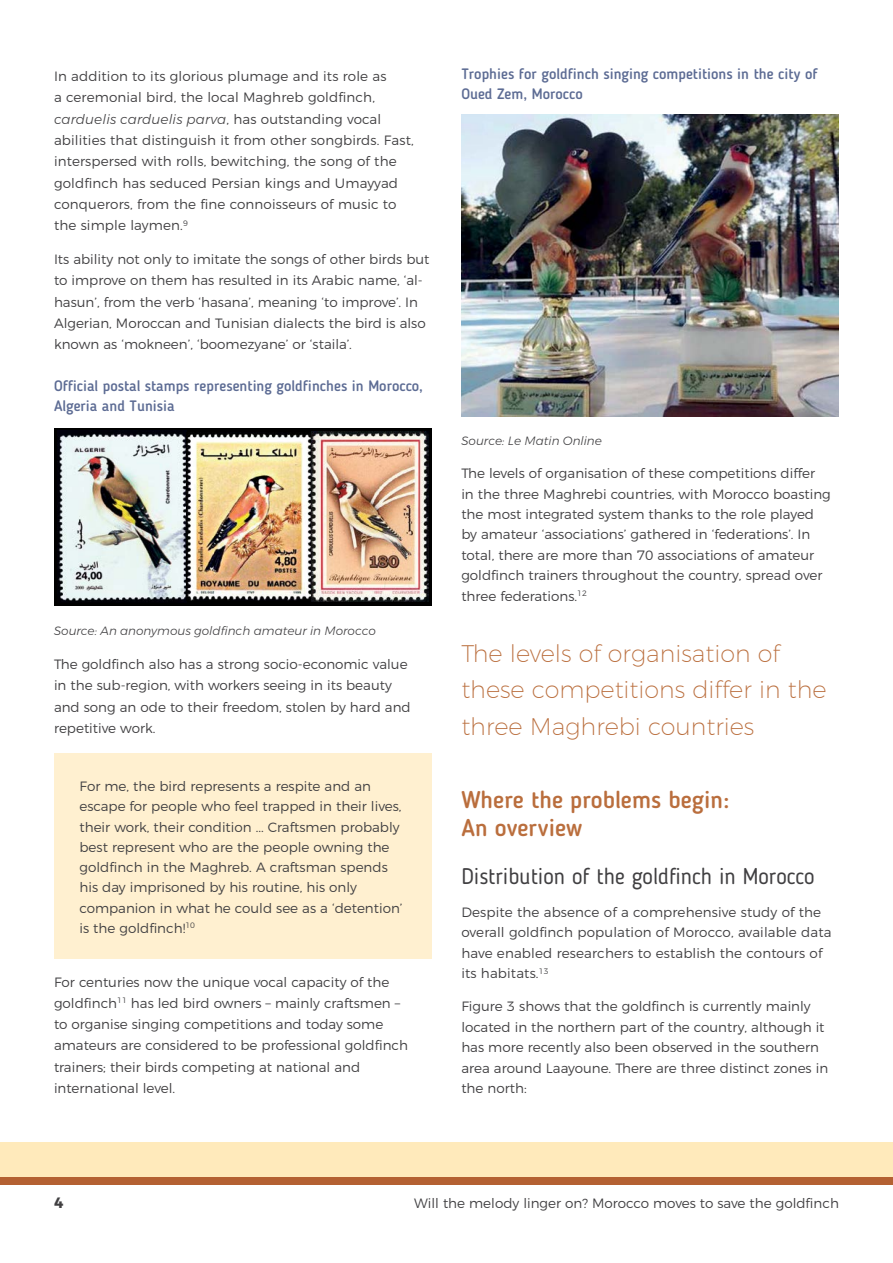
<style>
.page{position:relative;width:893px;height:1263px;background:#fff}
.page>*{position:absolute;margin:0;border:0;box-sizing:border-box;transform-origin:0 0}
.t1{font:200 24px/36.2px "Montserrat";color:#ba6e3d}
.t2{font:500 24px/27.2px "Blogger Sans";color:#ba6e3d}
.t3{font:22.5px "Blogger Sans";color:#414042}
.t4{font:500 15px/20.5px "Blogger Sans";color:#5d6c94}
.t5{font:700 15px "Montserrat";color:#414042}
.t6{font:300 13.5px/21.3px "Montserrat";color:#414042}
.t7{font:italic 300 12px "Montserrat";color:#414042}
.s1{font-style:italic}
</style>
<div class="page">
<div style="left:0;top:1176px;width:893px;height:9px;background:#b46132"></div>
<div style="left:0;top:1142px;width:893px;height:34px;background:#ffeabb"></div>
<div style="left:54px;top:428px;width:378px;height:177px;background:#000"></div>
<img style="left:57px;top:431px;width:130px;height:171px">
<img style="left:187px;top:431px;width:242px;height:170px">
<div style="left:54px;top:753px;width:378px;height:205px;background:#fff0d0"></div>
<img style="left:461px;top:115px;width:378px;height:301px">
<p class="t6" style="left:54px;top:65px;width:361px">In addition to its glorious plumage and its role as<br>a ceremonial bird, the local Maghreb goldfinch, <span class="s1">carduelis carduelis parva</span>, has outstanding vocal abilities that distinguish it from other songbirds. Fast, interspersed with rolls, bewitching, the song of the goldfinch has seduced Persian kings and Umayyad conquerors, from the fine connoisseurs of music to the simple laymen.<sup>9</sup></p>
<p class="t6" style="left:54px;top:247px;width:377px">Its ability not only to imitate the songs of other birds but to improve on them has resulted in its Arabic name, ‘al&shy;hasun’, from the verb ‘hasana’, meaning ‘to improve’. In Algerian, Moroccan and Tunisian dialects the bird is also known as ‘mokneen’, ‘boomezyane’ or ‘staila’.</p>
<p class="t4" style="left:54px;top:375px;width:370px">Official postal stamps representing goldfinches in Morocco,<br>Algeria and Tunisia</p>
<p class="t7" style="left:54px;top:622px;width:323px">Source: An anonymous goldfinch amateur in Morocco</p>
<p class="t6" style="left:54px;top:652px;width:358px">The goldfinch also has a strong socio-economic value in the sub-region, with workers seeing in its beauty and song an ode to their freedom, stolen by hard and repetitive work.</p>
<p class="t6" style="left:80px;top:775px;width:324px;line-height:20.2px">For me, the bird represents a respite and an escape for people who feel trapped in their lives, their work, their condition ... Craftsmen probably best represent who are the people owning the goldfinch in the Maghreb. A craftsman spends his day imprisoned by his routine, his only companion in what he could see as a ‘detention’ is the goldfinch!<sup>10</sup></p>
<p class="t6" style="left:54px;top:970px;width:356px">For centuries now the unique vocal capacity of the goldfinch<sup>11</sup> has led bird owners – mainly craftsmen – to organise singing competitions and today some amateurs are considered to be professional goldfinch trainers; their birds competing at national and international level.</p>
<p class="t4" style="left:461px;top:64px;width:358px;line-height:19.6px">Trophies for goldfinch singing competitions in the city of<br>Oued Zem, Morocco</p>
<p class="t7" style="left:461px;top:432px;width:142px">Source: Le Matin Online</p>
<p class="t6" style="left:461px;top:462px;width:371px;line-height:20.4px">The levels of organisation of these competitions differ in the three Maghrebi countries, with Morocco boasting the most integrated system thanks to the role played by amateur ‘associations’ gathered in ‘federations’. In total, there are more than 70 associations of amateur goldfinch trainers throughout the country, spread over three federations.<sup>12</sup></p>
<h1 class="t1" style="left:461px;top:633px;width:367px">The levels of organisation of these competitions differ in the three Maghrebi countries</h1>
<h1 class="t2" style="left:461px;top:786px;width:269px">Where the problems begin:<br>An overview</h1>
<h2 class="t3" style="left:461px;top:863px;width:355px">Distribution of the goldfinch in Morocco</h2>
<p class="t6" style="left:461px;top:901px;width:372px;line-height:20.4px">Despite the absence of a comprehensive study of the overall goldfinch population of Morocco, available data have enabled researchers to establish the contours of its habitats.<sup>13</sup></p>
<p class="t6" style="left:461px;top:995px;width:368px;line-height:20.4px">Figure 3 shows that the goldfinch is currently mainly located in the northern part of the country, although it has more recently also been observed in the southern area around Laayoune. There are three distinct zones in the north:</p>
<p class="t5" style="left:54px;top:1190px;width:11px">4</p>
<p class="t6" style="left:414px;top:1191px;width:426px">Will the melody linger on? Morocco moves to save the goldfinch</p>
</div>
